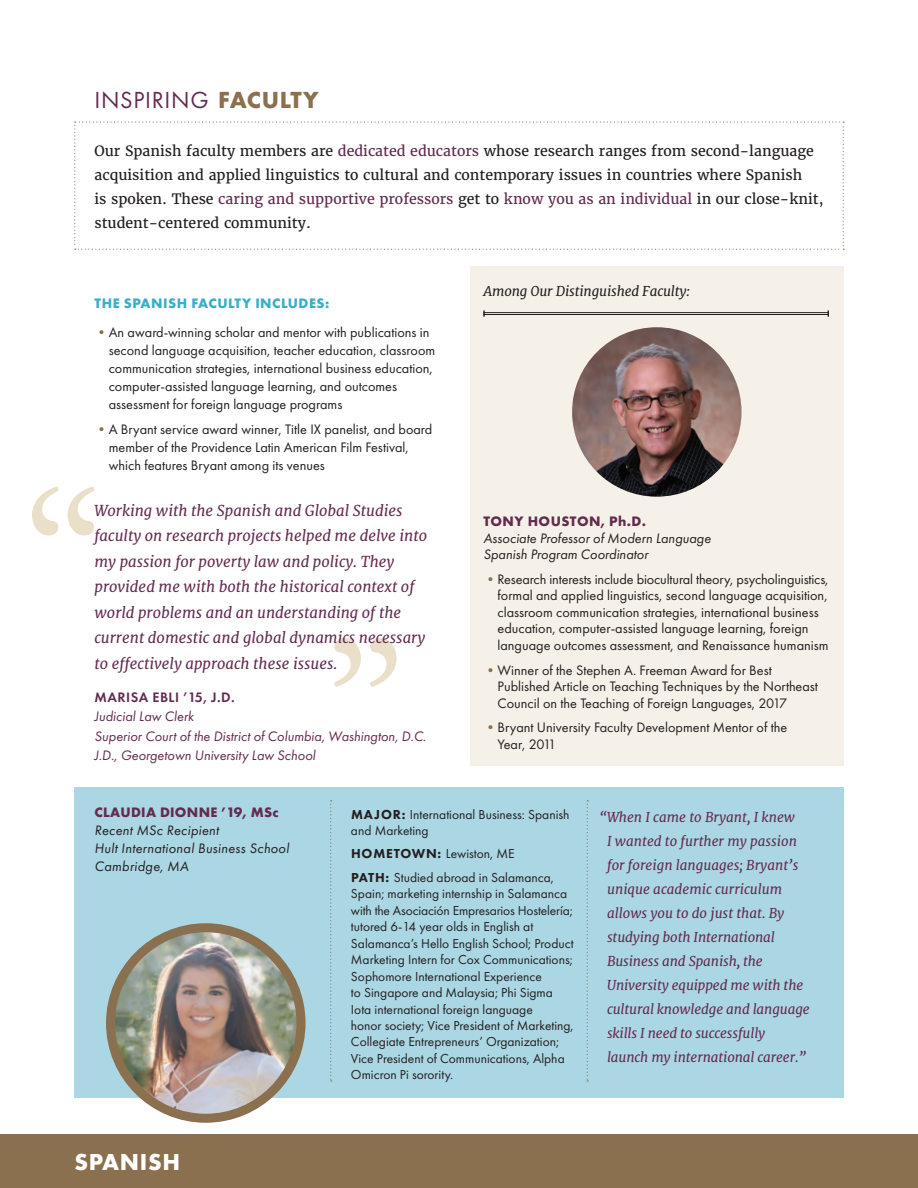
<style>
.page{position:relative;width:918px;height:1188px;background:#fff}
.page>*{position:absolute;margin:0;border:0;box-sizing:border-box;transform-origin:0 0}
.t1{font:24.15px "Futura PT";letter-spacing:.03em;color:#632b4f}
.Body_Copy_NEW{font:700 24px "Futura PT";letter-spacing:.03em;color:#fff}
.t2{font:italic 15px/25.5px "Merriweather";color:#632b4f}
.t3{font:14.25px/16.5px "Futura PT";color:#231f20}
.Body_Copy_NEW-2{font:14.25px/24px "Merriweather";color:#231f20}
.t4{font:italic 14.25px "Futura PT";color:#632b4f}
.t5{font:italic 14.25px/16.5px "Futura PT";color:#231f20}
.t6{font:italic 14.25px "Futura PT";letter-spacing:.02em;color:#231f20}
.t7{font:700 14.25px/18px "Futura PT";letter-spacing:.02em;color:#632b4f}
.t8{font:700 14.25px "Futura PT";letter-spacing:.035em;color:#37afc8}
.t9{font:600 14.25px "Futura PT";letter-spacing:.035em;color:#632b4f}
.t10{font:13.5px/16.5px "Futura PT";color:#231f20}
.t11{font:italic 13.5px/24px "Merriweather";letter-spacing:-.01em;color:#632b4f}
.Body_Copy_NEW-3{font:italic 13.5px "Merriweather";letter-spacing:-.01em;color:#231f20}
.s1{font-weight:700;color:#8a704e}
.s2{color:#632b4f}
.s3{color:#8a704e}
.s4{font-weight:700;font-style:normal;color:#632b4f}
.s5{font-weight:400;font-style:italic;color:#231f20}
.s6{font-weight:800}
</style>
<div class="page">
<div style="left:74px;top:787px;width:770px;height:310px;background:#abd6e3"></div>
<svg style="left:587px;top:800px;width:1px;height:282px"></svg>
<svg style="left:330px;top:800px;width:2px;height:282px"></svg>
<div style="left:470px;top:266px;width:374px;height:500px;background:#f6f1e8"></div>
<hr style="left:917px;top:0;width:1px;height:1148px;background:#f6f1e8">
<svg style="left:334px;top:638px;width:63px;height:49px"></svg>
<div style="left:0;top:1134px;width:918px;height:54px;background:#8a704e"></div>
<svg style="left:32px;top:487px;width:63px;height:49px"></svg>
<svg style="left:74px;top:122px;width:770px;height:128px"></svg>
<hr style="left:483px;top:314px;width:346px;height:1px;background:#231f20">
<hr style="left:483px;top:312px;width:346px;height:1px;background:#231f20">
<svg style="left:483px;top:310px;width:2px;height:7px"></svg>
<img style="left:572px;top:327px;width:170px;height:170px;border-radius:85px">
<img style="left:111px;top:928px;width:190px;height:189px">
<div style="left:106px;top:923px;width:200px;height:200px;border:9px solid #8a704e;border-radius:50%"></div>
<p class="t1" style="left:94px;top:85px;width:226px">INSPIRING <span class="s1">FACULTY</span></p>
<p class="Body_Copy_NEW-2" style="left:94px;top:139px;width:731px">Our Spanish faculty members are <span class="s2">dedicated educators</span> whose research ranges from second-language acquisition and applied linguistics to cultural and contemporary issues in countries where Spanish<br>is spoken. These <span class="s2">caring and supportive professors</span> get to <span class="s2">know you as an individual</span> in our close-knit, student-centered community.</p>
<p class="t8" style="left:95px;top:294px;width:236px">THE SPANISH FACULTY INCLUDES:</p>
<p class="t3" style="left:109px;top:323px;width:328px;line-height:18px;text-indent:-14px"><span class="s3">•</span>An award-winning scholar and mentor with publications in second language acquisition, teacher education, classroom communication strategies, international business education, computer-assisted language learning, and outcomes assessment for foreign language programs</p>
<p class="t3" style="left:109px;top:420px;width:325px;line-height:18px;text-indent:-14px"><span class="s3">•</span>A Bryant service award winner, Title IX panelist, and board member of the Providence Latin American Film Festival, which features Bryant among its venues</p>
<p class="t2" style="left:94px;top:498px;width:334px">Working with the Spanish and Global Studies faculty on research projects helped me delve into my passion for poverty law and policy. They provided me with both the historical context of world problems and an understanding of the current domestic and global dynamics necessary to effectively approach these issues.</p>
<p class="t9" style="left:95px;top:688px;width:142px">MARISA EBLI ’15, J.D.</p>
<p class="t4" style="left:94px;top:708px;width:101px">Judicial Law Clerk</p>
<p class="t4" style="left:94px;top:728px;width:333px">Superior Court of the District of Columbia, Washington, D.C.</p>
<p class="t4" style="left:94px;top:747px;width:222px">J.D., Georgetown University Law School</p>
<p class="Body_Copy_NEW-3" style="left:483px;top:283px;width:208px">Among Our Distinguished Faculty:</p>
<p class="t5" style="left:483px;top:513px;width:229px"><span class="s4">TONY HOUSTON, Ph.D.<br></span>Associate Professor of Modern Language<br>Spanish Program Coordinator</p>
<p class="t3" style="left:497px;top:571px;width:333px;text-indent:-14px"><span class="s3">•</span>Research interests include biocultural theory, psycholinguistics, formal and applied linguistics, second language acquisition, classroom communication strategies, international business education, computer-assisted language learning, foreign language outcomes assessment, and Renaissance humanism</p>
<p class="t3" style="left:498px;top:662px;width:322px;text-indent:-14px"><span class="s3">•</span>Winner of the Stephen A. Freeman Award for Best<br>Published Article on Teaching Techniques by the Northeast<br>Council on the Teaching of Foreign Languages, 2017</p>
<p class="t3" style="left:498px;top:719px;width:291px;text-indent:-14px"><span class="s3">•</span>Bryant University Faculty Development Mentor of the<br>Year, 2011</p>
<p class="t7" style="left:94px;top:803px;width:186px">CLAUDIA DIONNE ’19, MSc<br><span class="s5">Recent MSc Recipient</span></p>
<p class="t6" style="left:94px;top:840px;width:196px">Hult International Business School</p>
<p class="t6" style="left:94px;top:858px;width:96px">Cambridge, MA</p>
<p class="Body_Copy_NEW" style="left:74px;top:1147px;width:107px">SPANISH</p>
<p class="t10" style="left:351px;top:806px;width:220px"><span class="s6">MAJOR:</span> International Business: Spanish and Marketing</p>
<p class="t10" style="left:351px;top:845px;width:165px"><span class="s6">HOMETOWN:</span> Lewiston, ME</p>
<p class="t10" style="left:351px;top:869px;width:224px"><span class="s6">PATH:</span> Studied abroad in Salamanca, Spain; marketing internship in Salamanca with the Asociación Empresarios Hostelería; tutored 6-14 year olds in English at Salamanca’s Hello English School; Product Marketing Intern for Cox Communications; Sophomore International Experience<br>to Singapore and Malaysia; Phi Sigma Iota international foreign language<br>honor society; Vice President of Marketing, Collegiate Entrepreneurs’ Organization; Vice President of Communications, Alpha Omicron Pi sorority.</p>
<p class="t11" style="left:607px;top:805px;width:204px;text-indent:-8px">“When I came to Bryant, I knew<br>I wanted to further my passion for foreign languages; Bryant’s unique academic curriculum allows you to do just that. By studying both International<br>Business and Spanish, the<br>University equipped me with the cultural knowledge and language skills I need to successfully launch my international career.”</p>
</div>
